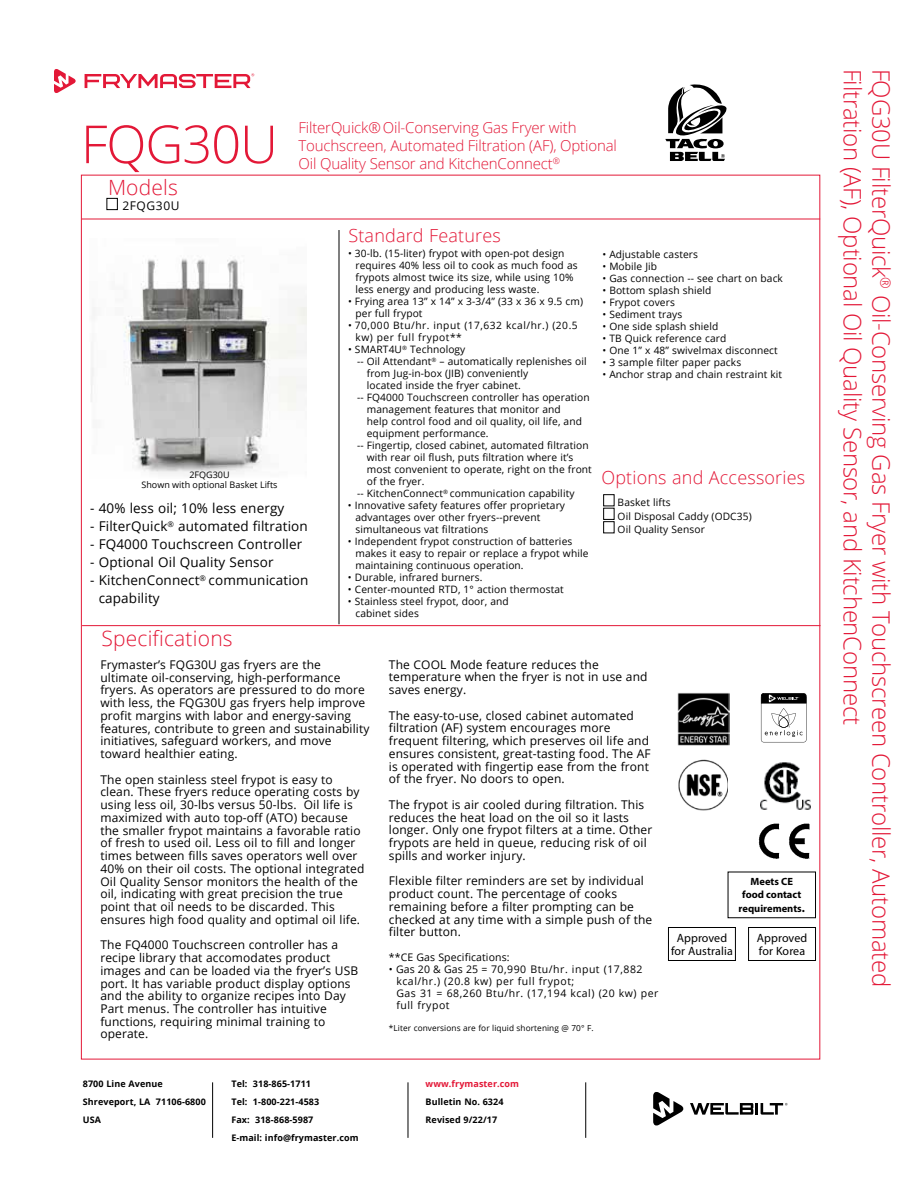
<style>
.page{position:relative;width:918px;height:1188px;background:#fff}
.page>*{position:absolute;margin:0;border:0;box-sizing:border-box;transform-origin:0 0}
.t1{font:300 52.5px "Open Sans";letter-spacing:-.02em;color:#e31837}
.t2{font:300 24px/28.8px "Open Sans";letter-spacing:-.01em;color:#e31837}
.t3{font:300 21px "Open Sans";letter-spacing:.01em;color:#e31837}
.t4{font:300 18px "Open Sans";letter-spacing:.01em;color:#e31837}
.t5{font:300 15px/18px "Open Sans";letter-spacing:-.01em;color:#e31837}
.t6{font:13.5px/18px "Open Sans";letter-spacing:.01em;color:#000}
.t7{font:12px/12.8px "Open Sans";letter-spacing:.01em;color:#000}
.t8{font:12px/13.5px "Myriad Pro";letter-spacing:.01em;color:#000;text-align:center}
.t9{font:12px "Open Sans";letter-spacing:.05em;color:#000}
.t10{font:10.5px/12px "Open Sans";letter-spacing:.05em;color:#000}
.t11{font:700 10.5px/12.6px "Myriad Pro";color:#000;text-align:center}
.t12{font:10.5px "Open Sans";letter-spacing:.01em;color:#000}
.t13{font:10.2px/12px "Open Sans";letter-spacing:.01em;color:#000}
.t14{font:10.2px/12px "Open Sans";letter-spacing:.05em;color:#000}
.t15{font:700 9px/18px "Open Sans";letter-spacing:.01em;color:#000}
.t16{font:9px/10.8px "Open Sans";color:#000;text-align:center}
.t17{font:700 9px "Open Sans";letter-spacing:.01em;color:#e31837}
.t18{font:8.25px "Open Sans";letter-spacing:.01em;color:#000}
.s1{font-size:12px}
</style>
<div class="page">
<hr style="left:82px;top:219px;width:738px;height:1px;background:#e31837">
<hr style="left:82px;top:625px;width:739px;height:1px;background:#e31837">
<hr style="left:339px;top:230px;width:1px;height:394px;background:#000">
<div style="left:106px;top:198px;width:12px;height:12px;border:1px solid #000"></div>
<svg style="left:690px;top:1103px;width:98px;height:12px"></svg>
<svg style="left:653px;top:1092px;width:31px;height:34px"></svg>
<svg style="left:54px;top:69px;width:22px;height:24px"></svg>
<svg style="left:85px;top:73px;width:169px;height:15px"></svg>
<img style="left:678px;top:759px;width:50px;height:52px">
<img style="left:91px;top:258px;width:216px;height:218px">
<hr style="left:212px;top:1082px;width:1px;height:56px;background:#000">
<hr style="left:408px;top:1082px;width:1px;height:56px;background:#000">
<hr style="left:585px;top:1082px;width:1px;height:56px;background:#000">
<svg style="left:761px;top:693px;width:45px;height:49px"></svg>
<img style="left:760px;top:762px;width:51px;height:48px">
<div style="left:668px;top:927px;width:68px;height:34px;border:1px solid #000"></div>
<img style="left:678px;top:693px;width:51px;height:52px">
<div style="left:748px;top:927px;width:68px;height:34px;border:1px solid #000"></div>
<svg style="left:665px;top:84px;width:62px;height:77px"></svg>
<div style="left:603px;top:494px;width:12px;height:12px;border:1px solid #000"></div>
<div style="left:603px;top:508px;width:12px;height:12px;border:1px solid #000"></div>
<div style="left:603px;top:521px;width:12px;height:12px;border:1px solid #000"></div>
<img style="left:758px;top:823px;width:52px;height:36px">
<h1 class="t1" style="left:81px;top:108px;width:198px">FQG30U</h1>
<p class="t5" style="left:298px;top:119px;width:320px">FilterQuick®Oil-Conserving Gas Fryer with<br>Touchscreen, Automated Filtration (AF), Optional<br>Oil Quality Sensor and KitchenConnect<sup>®</sup></p>
<h3 class="t3" style="left:108px;top:173px;width:72px">Models</h3>
<p class="t9" style="left:122px;top:197px;width:59px">2FQG30U</p>
<p class="t16" style="left:142px;top:469px;width:137px">2FQG30U<br>Shown with optional Basket Lifts</p>
<p class="t6" style="left:90px;top:499px;width:196px">- 40% less oil; 10% less energy</p>
<p class="t6" style="left:90px;top:517px;width:219px">- FilterQuick<sup>®</sup> automated filtration</p>
<p class="t6" style="left:90px;top:535px;width:214px">- FQ4000 Touchscreen Controller</p>
<p class="t6" style="left:90px;top:553px;width:185px">- Optional Oil Quality Sensor</p>
<p class="t6" style="left:99px;top:571px;width:211px;text-indent:-8px">- KitchenConnect<sup>®</sup> communication capability</p>
<h3 class="t3" style="left:101px;top:624px;width:133px">Specifications</h3>
<h3 class="t4" style="left:348px;top:223px;width:154px">Standard Features</h3>
<p class="t13" style="left:355px;top:247px;width:224px;text-indent:-7px">• 30-lb. (15-liter) frypot with open-pot design requires 40% less oil to cook as much food as frypots almost twice its size, while using 10% less energy and producing less waste.</p>
<p class="t13" style="left:355px;top:295px;width:229px;text-indent:-7px">• Frying area 13” x 14” x 3-3/4” (33 x 36 x 9.5 cm) per full frypot</p>
<p class="t14" style="left:356px;top:319px;width:224px;text-indent:-8px">• 70,000 Btu/hr. input (17,632 kcal/hr.) (20.5 kw) per full frypot**</p>
<p class="t13" style="left:348px;top:343px;width:119px">• SMART4U<sup>®</sup> Technology</p>
<p class="t13" style="left:357px;top:355px;width:231px">-- Oil Attendant<sup>®</sup> – automatically replenishes oil</p>
<p class="t13" style="left:367px;top:367px;width:163px">from Jug-in-box (JIB) conveniently</p>
<p class="t13" style="left:367px;top:379px;width:155px">located inside the fryer cabinet.</p>
<p class="t13" style="left:357px;top:391px;width:234px">-- FQ4000 Touchscreen controller has operation</p>
<p class="t13" style="left:367px;top:403px;width:195px">management features that monitor and</p>
<p class="t13" style="left:367px;top:415px;width:217px">help control food and oil quality, oil life, and</p>
<p class="t13" style="left:367px;top:427px;width:123px">equipment performance.</p>
<p class="t13" style="left:357px;top:439px;width:233px">-- Fingertip, closed cabinet, automated filtration</p>
<p class="t13" style="left:367px;top:451px;width:208px">with rear oil flush, puts filtration where it’s</p>
<p class="t13" style="left:367px;top:463px;width:227px">most convenient to operate, right on the front</p>
<p class="t13" style="left:367px;top:475px;width:59px">of the fryer.</p>
<p class="t13" style="left:357px;top:487px;width:219px">-- KitchenConnect<sup>®</sup> communication capability</p>
<p class="t13" style="left:355px;top:499px;width:211px;text-indent:-7px">• Innovative safety features offer proprietary advantages over other fryers--prevent simultaneous vat filtrations</p>
<p class="t13" style="left:355px;top:535px;width:234px;text-indent:-7px">• Independent frypot construction of batteries makes it easy to repair or replace a frypot while maintaining continuous operation.</p>
<p class="t13" style="left:348px;top:571px;width:136px">• Durable, infrared burners.</p>
<p class="t13" style="left:348px;top:583px;width:217px">• Center-mounted RTD, 1° action thermostat</p>
<p class="t13" style="left:355px;top:595px;width:155px;text-indent:-7px">• Stainless steel frypot, door, and cabinet sides</p>
<p class="t13" style="left:602px;top:248px;width:97px">• Adjustable casters</p>
<p class="t13" style="left:602px;top:260px;width:56px">• Mobile Jib</p>
<p class="t13" style="left:602px;top:272px;width:182px">• Gas connection -- see chart on back</p>
<p class="t13" style="left:602px;top:284px;width:111px">• Bottom splash shield</p>
<p class="t13" style="left:602px;top:296px;width:74px">• Frypot covers</p>
<p class="t13" style="left:602px;top:308px;width:81px">• Sediment trays</p>
<p class="t13" style="left:602px;top:320px;width:117px">• One side splash shield</p>
<p class="t13" style="left:602px;top:332px;width:125px">• TB Quick reference card</p>
<p class="t13" style="left:602px;top:344px;width:177px">• One 1” x 48” swivelmax disconnect</p>
<p class="t13" style="left:602px;top:356px;width:140px">• 3 sample filter paper packs</p>
<p class="t13" style="left:602px;top:368px;width:181px">• Anchor strap and chain restraint kit</p>
<h3 class="t4" style="left:601px;top:466px;width:205px">Options and Accessories</h3>
<p class="t13" style="left:618px;top:496px;width:136px;line-height:13.5px">Basket lifts<br>Oil Disposal Caddy (ODC35)<br>Oil Quality Sensor</p>
<p class="t7" style="left:100px;top:658px;width:271px">Frymaster’s FQG30U gas fryers are the ultimate oil-conserving, high-performance fryers. As operators are pressured to do more with less, the FQG30U gas fryers help improve profit margins with labor and energy-saving features, contribute to green and sustainability initiatives, safeguard workers, and move toward healthier eating.</p>
<p class="t7" style="left:100px;top:773px;width:265px">The open stainless steel frypot is easy to clean. These fryers reduce operating costs by using less oil, 30-lbs versus 50-lbs. Oil life is maximized with auto top-off (ATO) because the smaller frypot maintains a favorable ratio of fresh to used oil. Less oil to fill and longer times between fills saves operators well over 40% on their oil costs. The optional integrated Oil Quality Sensor monitors the health of the oil, indicating with great precision the true point that oil needs to be discarded. This ensures high food quality and optimal oil life.</p>
<p class="t7" style="left:100px;top:938px;width:259px">The FQ4000 Touchscreen controller has a recipe library that accomodates product images and can be loaded via the fryer’s USB port. It has variable product display options and the ability to organize recipes into Day Part menus. The controller has intuitive functions, requiring minimal training to operate.</p>
<p class="t7" style="left:389px;top:658px;width:260px">The COOL Mode feature reduces the temperature when the fryer is not in use and saves energy.</p>
<p class="t7" style="left:389px;top:709px;width:263px">The easy-to-use, closed cabinet automated filtration (AF) system encourages more frequent filtering, which preserves oil life and ensures consistent, great-tasting food. The AF is operated with fingertip ease from the front of the fryer. No doors to open.</p>
<p class="t7" style="left:389px;top:798px;width:265px">The frypot is air cooled during filtration. This reduces the heat load on the oil so it lasts longer. Only one frypot filters at a time. Other frypots are held in queue, reducing risk of oil spills and worker injury.</p>
<p class="t7" style="left:389px;top:874px;width:265px">Flexible filter reminders are set by individual product count. The percentage of cooks remaining before a filter prompting can be checked at any time with a simple push of the filter button.</p>
<p class="t12" style="left:389px;top:950px;width:122px">**CE Gas Specifications:</p>
<p class="t10" style="left:396px;top:963px;width:264px;text-indent:-8px">• Gas 20 &amp; Gas 25 = 70,990 Btu/hr. input (17,882 kcal/hr.) (20.8 kw) per full frypot;<br>Gas 31 = 68,260 Btu/hr. (17,194 kcal) (20 kw) per full frypot</p>
<p class="t18" style="left:389px;top:1022px;width:206px">*Liter conversions are for liquid shortening @ 70° F.</p>
<p class="t11" style="left:742px;top:875px;width:60px">Meets CE food contact</p>
<p class="t11" style="left:739px;top:902px;width:68px">requirements<span class="s1">.</span></p>
<p class="t8" style="left:671px;top:931px;width:63px">Approved for Australia</p>
<p class="t8" style="left:757px;top:931px;width:52px;text-align:left">Approved for Korea</p>
<p class="t15" style="left:83px;top:1074px;width:125px">8700 Line Avenue<br>Shreveport, LA 71106-6800<br>USA</p>
<p class="t15" style="left:231px;top:1074px;width:129px">Tel: 318-865-1711<br>Tel: 1-800-221-4583<br>Fax: 318-868-5987<br>E-mail: info@frymaster.com</p>
<p class="t17" style="left:426px;top:1077px;width:95px">www.frymaster.com</p>
<p class="t15" style="left:426px;top:1092px;width:79px">Bulletin No. 6324<br>Revised 9/22/17</p>
<h2 class="t2" style="left:896px;top:69px;width:920px;rotate:90deg">FQG30U FilterQuick<sup>®</sup> Oil-Conserving Gas Fryer with Touchscreen Controller, Automated<br>Filtration (AF), Optional Oil Quality Sensor, and KitchenConnect</h2>
</div>
